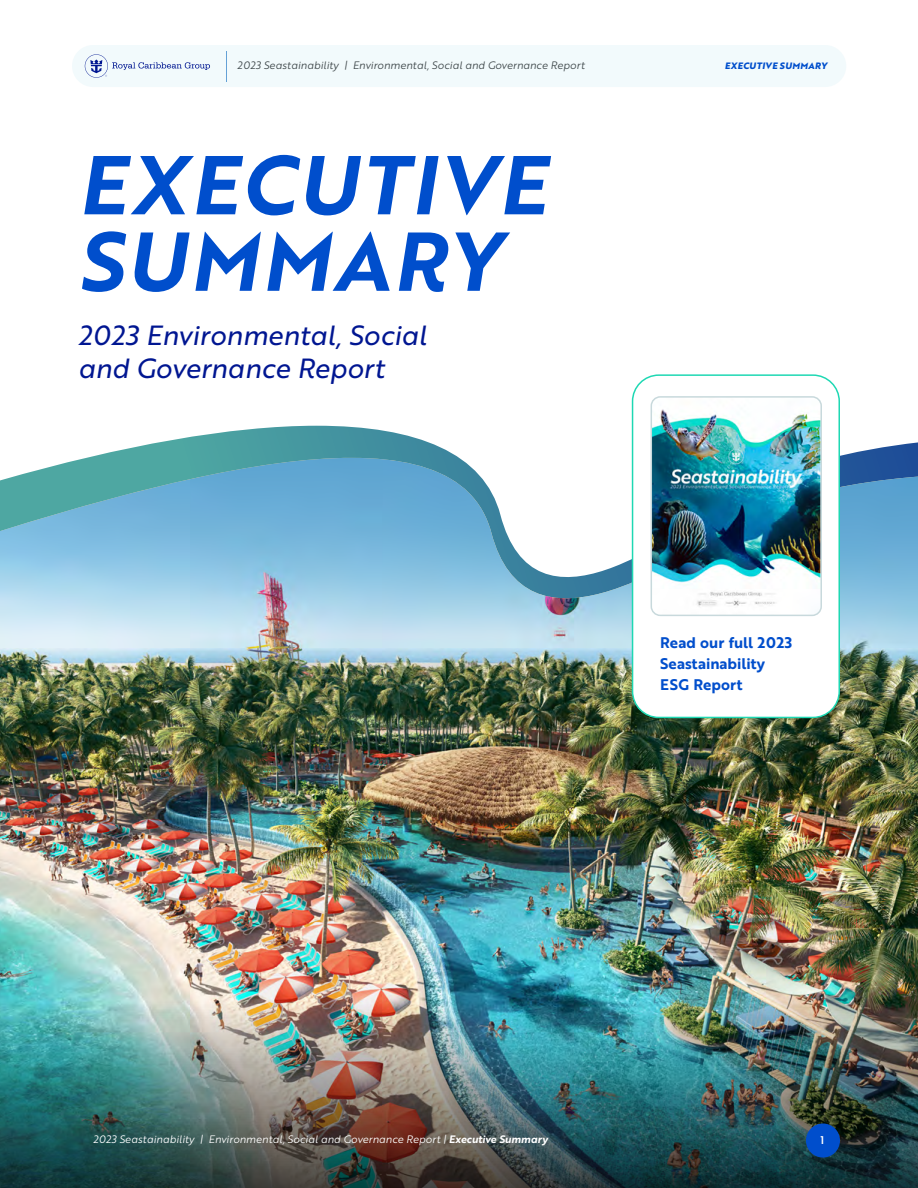
<style>
.page{position:relative;width:918px;height:1188px;background:#fff}
.page>*{position:absolute;margin:0;border:0;box-sizing:border-box;transform-origin:0 0}
.t1{font:81px/76.5px "Brother 1816 Bold Italic";letter-spacing:.04em;color:#004ecc}
.t2{font:27px/33px "Brother 1816 Regular Italic";color:#001691}
.t3{font:15px/21px "Brother 1816 Bold";color:#004ecc}
.t4{font:10.95px "Brother 1816 Medium";color:#fff}
.t5{font:10.5px "Brother 1816 Book Italic";color:#fff}
.t6{font:10.5px "Brother 1816 Book Italic";color:#3e474a}
.t7{font:9px "Brother 1816 Extra Bold Italic";letter-spacing:.04em;color:#004ecc}
.s1{font-family:"Brother 1816 Bold Italic"}
</style>
<div class="page">
<svg style="left:86px;top:403px;width:832px;height:55px"></svg>
<img style="left:0;top:458px;width:918px;height:543px">
<div style="left:72px;top:45px;width:774px;height:42px;background:#f2fafc;border-radius:21px"></div>
<svg style="left:85px;top:54px;width:125px;height:24px"></svg>
<hr style="left:226px;top:51px;width:1px;height:30px;background:#64a1d6">
<img style="left:0;top:1001px;width:918px;height:187px">
<div style="left:633px;top:375px;width:206px;height:342px;background:#fff;border-radius:26px"></div>
<div style="left:632px;top:374px;width:208px;height:344px;border:2px solid #1ed8b3;border-radius:26px"></div>
<img style="left:652px;top:399px;width:167px;height:216px">
<div style="left:651px;top:396px;width:171px;height:220px;border:2px solid #c8d9dc;border-radius:9px"></div>
<div style="left:806px;top:1124px;width:34px;height:34px;background:#004ecc;border-radius:17px"></div>
<p class="t6" style="left:237px;top:58px;width:349px">2023 Seastainability | Environmental, Social and Governance Report</p>
<p class="t7" style="left:725px;top:59px;width:104px">EXECUTIVE SUMMARY</p>
<p class="t1" style="left:78px;top:144px;width:469px">EXECUTIVE<br>SUMMARY</p>
<p class="t2" style="left:78px;top:318px;width:350px">2023 Environmental, Social and Governance Report</p>
<p class="t3" style="left:660px;top:631px;width:134px">Read our full 2023<br>Seastainability<br>ESG Report</p>
<p class="t5" style="left:93px;top:1132px;width:456px">2023 Seastainability | Environmental, Social and Governance Report | <span class="s1">Executive Summary</span></p>
<p class="t4" style="left:821px;top:1132px;width:5px">1</p>
</div>
